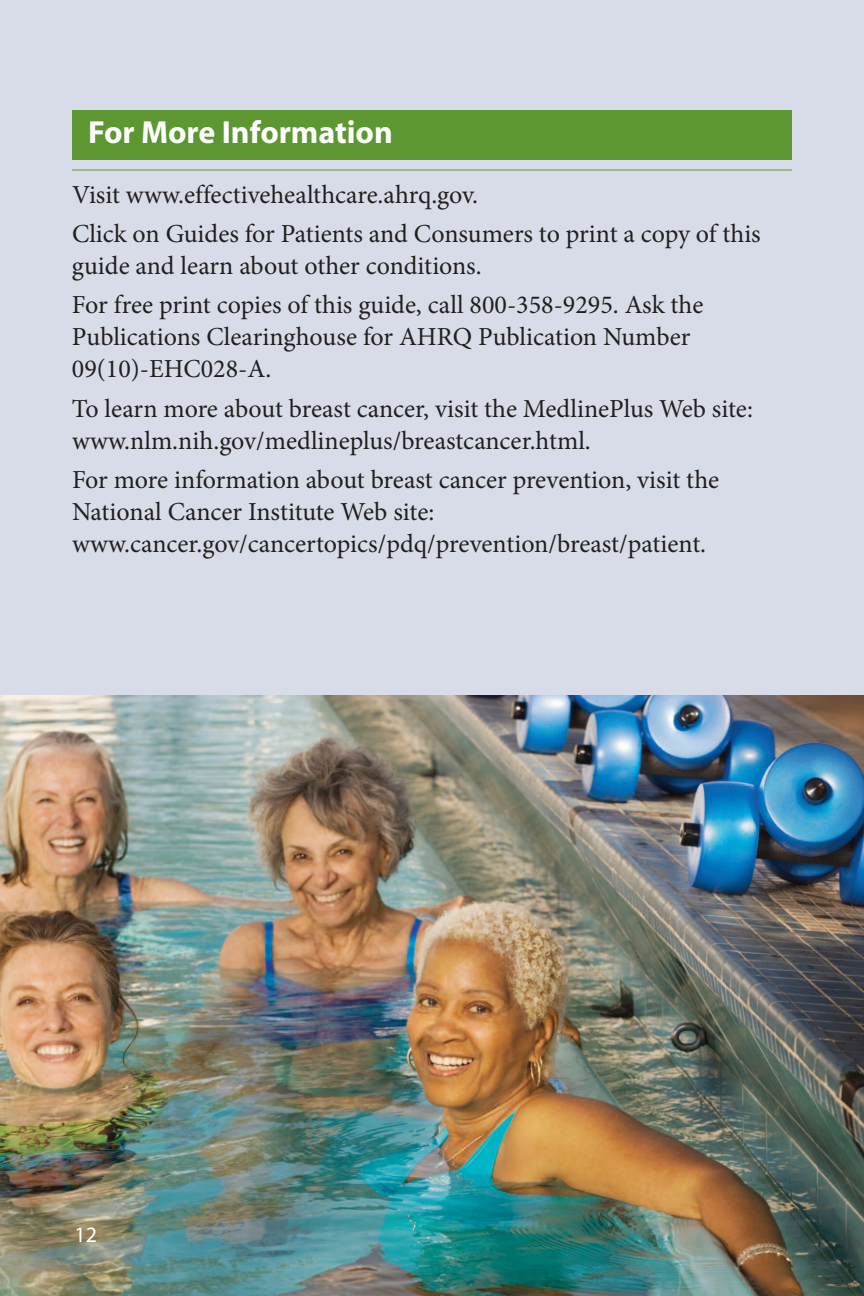
<style>
.page{position:relative;width:864px;height:1296px;background:#fff}
.page>*{position:absolute;margin:0;border:0;box-sizing:border-box;transform-origin:0 0}
.t1{font:700 32px "Myriad";color:#fff}
.t2{font:26px/32px "Minion Pro";letter-spacing:-.005em;color:#231f20}
.t3{font:22px "Myriad";color:#fff}
</style>
<div class="page">
<div style="left:0;top:0;width:864px;height:894px;background:#d8dce8"></div>
<hr style="left:72px;top:170px;width:720px;height:1px;background:#5c9731">
<div style="left:72px;top:110px;width:720px;height:49px;background:#5c9731"></div>
<img style="left:0;top:696px;width:864px;height:600px">
<p class="t1" style="left:88px;top:120px;width:306px">For More Information</p>
<p class="t2" style="left:72px;top:177px;width:690px;line-height:39.2px">Visit www.effectivehealthcare.ahrq.gov.<br>Click on Guides for Patients and Consumers to print a copy of this</p>
<p class="t2" style="left:72px;top:249px;width:633px;line-height:39.2px">guide and learn about other conditions.<br>For free print copies of this guide, call 800-358-9295. Ask the</p>
<p class="t2" style="left:72px;top:323px;width:620px">Publications Clearinghouse for AHRQ Publication Number<br>09(10)-EHC028-A.</p>
<p class="t2" style="left:72px;top:395px;width:682px">To learn more about breast cancer, visit the MedlinePlus Web site: www.nlm.nih.gov/medlineplus/breastcancer.html.</p>
<p class="t2" style="left:72px;top:466px;width:649px">For more information about breast cancer prevention, visit the<br>National Cancer Institute Web site: www.cancer.gov/cancertopics/pdq/prevention/breast/patient.</p>
<p class="t3" style="left:75px;top:1226px;width:24px">12</p>
</div>
